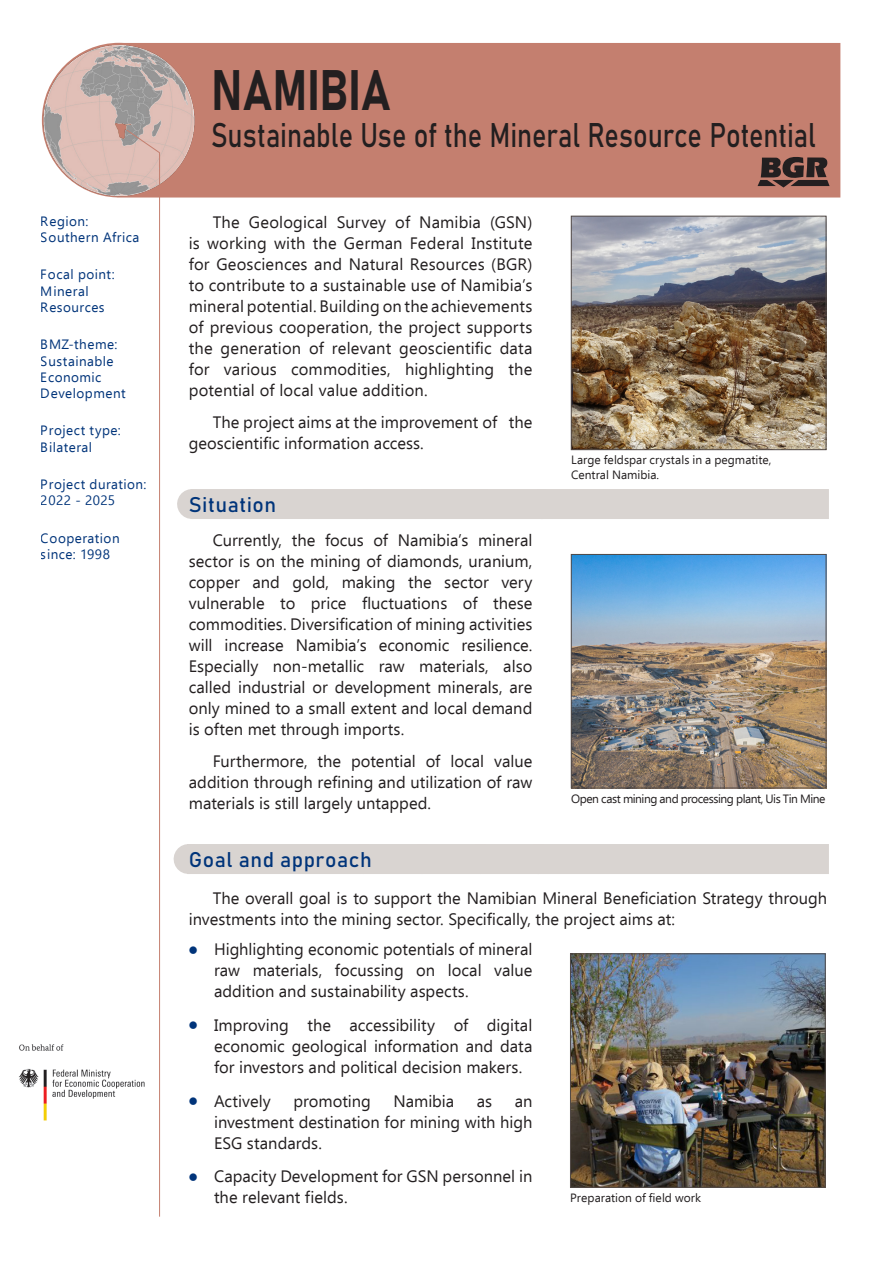
<style>
.page{position:relative;width:893px;height:1263px;background:#fff}
.page>*{position:absolute;margin:0;border:0;box-sizing:border-box;transform-origin:0 0}
.Project_Country{font:56.25px "Bahnschrift";letter-spacing:.005em;color:#231f20;scale:.8 1}
.t1{font:33.75px "Bahnschrift";letter-spacing:-.005em;color:#231f20;scale:.8 1}
.Subheadline{font:21px "Bahnschrift";letter-spacing:.025em;color:#00347a}
.First_bloc_-_Intro{font:16.5px/21px "Ebrima";color:#231f20;text-align:justify}
.t2{font:13.5px/16.2px "Ebrima";letter-spacing:.035em;color:#00347a}
.Picture_Caption{font:12px/14.4px "Ebrima";color:#231f20}
.Picture_Caption-2{font:12px "Ebrima";letter-spacing:-.035em;color:#231f20}
.s1{font-size:30px;color:#00347a}
</style>
<div class="page">
<div style="left:197px;top:43px;width:643px;height:155px;background:#c47f6f"></div>
<img style="left:573px;top:556px;width:251px;height:230px">
<div style="left:571px;top:554px;width:255px;height:234px;border:1px solid #524a47"></div>
<hr style="left:192px;top:489px;width:1px;height:30px;background:#d9d4d1">
<div style="left:206px;top:489px;width:608px;height:30px;background:#d9d4d1"></div>
<img style="left:19px;top:1026px;width:142px;height:112px">
<hr style="left:189px;top:844px;width:1px;height:30px;background:#d9d4d1">
<div style="left:202px;top:844px;width:612px;height:30px;background:#d9d4d1"></div>
<img style="left:572px;top:956px;width:251px;height:229px">
<div style="left:570px;top:954px;width:255px;height:233px;border:1px solid #524a47"></div>
<img style="left:573px;top:218px;width:251px;height:230px">
<div style="left:571px;top:216px;width:255px;height:234px;border:1px solid #524a47"></div>
<img style="left:41px;top:43px;width:156px;height:155px">
<svg style="left:757px;top:157px;width:73px;height:31px;background:#63453f"></svg>
<svg style="left:126px;top:129px;width:34px;height:25px"></svg>
<hr style="left:159px;top:152px;width:1px;height:1064px;background:#c47f6f">
<p class="t2" style="left:41px;top:212px;width:100px">Region:<br>Southern Africa</p>
<p class="t2" style="left:41px;top:266px;width:75px">Focal point:<br>Mineral<br>Resources</p>
<p class="t2" style="left:41px;top:336px;width:86px">BMZ-theme:<br>Sustainable<br>Economic<br>Development</p>
<p class="t2" style="left:41px;top:422px;width:81px">Project type:<br>Bilateral</p>
<p class="t2" style="left:41px;top:476px;width:107px">Project duration:<br>2022 - 2025</p>
<p class="t2" style="left:41px;top:529px;width:80px">Cooperation since: 1998</p>
<p class="Project_Country" style="left:211px;top:48px;width:226px">NAMIBIA</p>
<h2 class="t1" style="left:211px;top:109px;width:757px">Sustainable Use of the Mineral Resource Potential</h2>
<p class="First_bloc_-_Intro" style="left:189px;top:211px;width:345px;text-indent:24px">The Geological Survey of Namibia (GSN) is working with the German Federal Institute for Geosciences and Natural Resources (BGR) to contribute to a sustainable use of Namibia’s mineral potential. Building on the achievements of previous cooperation, the project supports the generation of relevant geoscientific data for various commodities, highlighting the potential of local value addition.</p>
<p class="First_bloc_-_Intro" style="left:189px;top:411px;width:345px;text-indent:24px">The project aims at the improvement of the geoscientific information access.</p>
<h1 class="Subheadline" style="left:189px;top:489px;width:89px">Situation</h1>
<p class="First_bloc_-_Intro" style="left:189px;top:529px;width:345px;text-indent:24px">Currently, the focus of Namibia’s mineral sector is on the mining of diamonds, uranium, copper and gold, making the sector very vulnerable to price fluctuations of these commodities. Diversification of mining activities will increase Namibia’s economic resilience.<br>Especially non-metallic raw materials, also called industrial or development minerals, are only mined to a small extent and local demand is often met through imports.</p>
<p class="First_bloc_-_Intro" style="left:189px;top:750px;width:345px;text-indent:24px">Furthermore, the potential of local value addition through refining and utilization of raw materials is still largely untapped.</p>
<p class="Subheadline" style="left:189px;top:844px;width:184px">Goal and approach</p>
<p class="Picture_Caption" style="left:571px;top:452px;width:202px">Large feldspar crystals in a pegmatite,<br>Central Namibia.</p>
<p class="Picture_Caption-2" style="left:571px;top:789px;width:256px">Open cast mining and processing plant, Uis Tin Mine</p>
<p class="First_bloc_-_Intro" style="left:189px;top:887px;width:640px;text-indent:24px">The overall goal is to support the Namibian Mineral Beneficiation Strategy through investments into the mining sector. Specifically, the project aims at:</p>
<p class="First_bloc_-_Intro" style="left:214px;top:938px;width:320px;text-indent:-27px"><span class="s1">•</span> Highlighting economic potentials of mineral raw materials, focussing on local value addition and sustainability aspects.</p>
<p class="First_bloc_-_Intro" style="left:214px;top:1014px;width:320px;text-indent:-27px"><span class="s1">•</span> Improving the accessibility of digital economic geological information and data for investors and political decision makers.</p>
<p class="First_bloc_-_Intro" style="left:187px;top:1090px;width:85px"><span class="s1">•</span> Actively</p>
<p class="First_bloc_-_Intro" style="left:293px;top:1090px;width:79px">promoting</p>
<p class="First_bloc_-_Intro" style="left:393px;top:1090px;width:62px">Namibia</p>
<p class="First_bloc_-_Intro" style="left:477px;top:1090px;width:17px">as</p>
<p class="First_bloc_-_Intro" style="left:214px;top:1090px;width:320px;text-indent:301px">an investment destination for mining with high ESG standards.</p>
<p class="First_bloc_-_Intro" style="left:214px;top:1165px;width:320px;text-indent:-27px"><span class="s1">•</span> Capacity Development for GSN personnel in the relevant fields.</p>
<p class="Picture_Caption" style="left:570px;top:1190px;width:132px">Preparation of field work</p>
</div>
